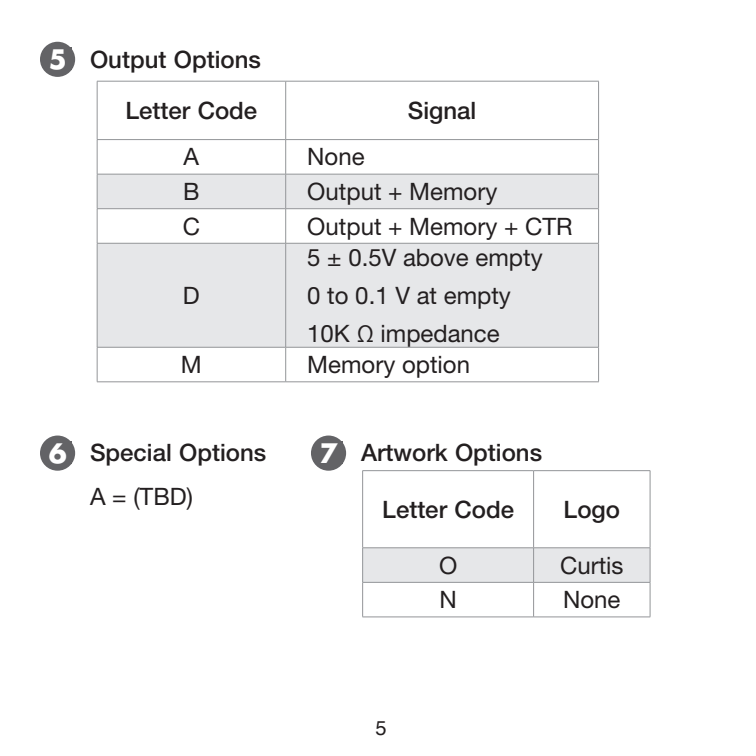
<style>
.page{position:relative;width:756px;height:756px;background:#fff}
.page>*{position:absolute;margin:0;border:0;box-sizing:border-box;transform-origin:0 0}
.t1{font:700 26.4px "Futura Com";color:#fff}
.t2{font:24px/38px "Helvetica Neue LT Std";color:#231f20}
.t3{font:500 24px "Helvetica Neue LT Std";color:#231f20}
.t4{font:20px "Helvetica";color:#231f20}
.s1{font-family:"Futura Com";font-weight:700;font-size:26.4px;color:#fff}
</style>
<div class="page">
<svg style="left:98px;top:175px;width:500px;height:172px;fill:#e6e7e9"></svg>
<hr style="left:97px;top:81px;width:189px;height:1px;background:#939598">
<hr style="left:96px;top:81px;width:2px;height:58px;background:#939598">
<hr style="left:286px;top:81px;width:313px;height:1px;background:#939598">
<hr style="left:285px;top:81px;width:1px;height:58px;background:#939598">
<hr style="left:598px;top:81px;width:1px;height:58px;background:#939598">
<hr style="left:97px;top:139px;width:189px;height:1px;background:#939598">
<hr style="left:96px;top:140px;width:2px;height:34px;background:#939598">
<hr style="left:286px;top:139px;width:313px;height:1px;background:#939598">
<hr style="left:285px;top:140px;width:1px;height:34px;background:#939598">
<hr style="left:598px;top:140px;width:1px;height:34px;background:#939598">
<hr style="left:97px;top:173px;width:189px;height:2px;background:#939598">
<hr style="left:96px;top:174px;width:2px;height:34px;background:#939598">
<hr style="left:286px;top:173px;width:313px;height:2px;background:#939598">
<hr style="left:285px;top:174px;width:1px;height:34px;background:#939598">
<hr style="left:598px;top:174px;width:1px;height:34px;background:#939598">
<hr style="left:97px;top:208px;width:189px;height:1px;background:#939598">
<hr style="left:96px;top:209px;width:2px;height:34px;background:#939598">
<hr style="left:286px;top:208px;width:313px;height:1px;background:#939598">
<hr style="left:285px;top:209px;width:1px;height:34px;background:#939598">
<hr style="left:598px;top:209px;width:1px;height:34px;background:#939598">
<hr style="left:97px;top:243px;width:189px;height:1px;background:#939598">
<hr style="left:96px;top:244px;width:2px;height:103px;background:#939598">
<hr style="left:286px;top:243px;width:313px;height:1px;background:#939598">
<hr style="left:285px;top:244px;width:1px;height:103px;background:#939598">
<hr style="left:598px;top:244px;width:1px;height:103px;background:#939598">
<hr style="left:97px;top:347px;width:189px;height:1px;background:#939598">
<hr style="left:96px;top:348px;width:2px;height:34px;background:#939598">
<hr style="left:286px;top:347px;width:313px;height:1px;background:#939598">
<hr style="left:285px;top:348px;width:1px;height:34px;background:#939598">
<hr style="left:598px;top:348px;width:1px;height:34px;background:#939598">
<hr style="left:97px;top:381px;width:189px;height:2px;background:#939598">
<hr style="left:286px;top:381px;width:313px;height:2px;background:#939598">
<div style="left:363px;top:548px;width:286px;height:34px;background:#e6e7e9"></div>
<hr style="left:362px;top:470px;width:172px;height:1px;background:#939598">
<hr style="left:362px;top:471px;width:1px;height:77px;background:#939598">
<hr style="left:534px;top:470px;width:116px;height:1px;background:#939598">
<hr style="left:533px;top:471px;width:1px;height:77px;background:#939598">
<hr style="left:649px;top:471px;width:2px;height:77px;background:#939598">
<hr style="left:362px;top:547px;width:172px;height:1px;background:#939598">
<hr style="left:362px;top:548px;width:1px;height:34px;background:#939598">
<hr style="left:534px;top:547px;width:116px;height:1px;background:#939598">
<hr style="left:533px;top:548px;width:1px;height:34px;background:#939598">
<hr style="left:649px;top:548px;width:2px;height:34px;background:#939598">
<hr style="left:362px;top:582px;width:172px;height:1px;background:#939598">
<hr style="left:362px;top:583px;width:1px;height:34px;background:#939598">
<hr style="left:534px;top:582px;width:116px;height:1px;background:#939598">
<hr style="left:533px;top:583px;width:1px;height:34px;background:#939598">
<hr style="left:649px;top:583px;width:2px;height:34px;background:#939598">
<hr style="left:362px;top:616px;width:172px;height:2px;background:#939598">
<hr style="left:534px;top:616px;width:116px;height:2px;background:#939598">
<div style="left:40px;top:42px;width:35px;height:35px;background:#636366;border-radius:50%"></div>
<div style="left:49px;top:47px;width:23px;height:23px;background:#636366"></div>
<div style="left:40px;top:436px;width:35px;height:35px;background:#636366;border-radius:50%"></div>
<div style="left:49px;top:441px;width:23px;height:23px;background:#636366"></div>
<div style="left:311px;top:436px;width:35px;height:35px;background:#636366;border-radius:50%"></div>
<div style="left:320px;top:441px;width:23px;height:23px;background:#636366"></div>
<p class="t3" style="left:49px;top:45px;width:214px"><span class="s1">5</span> Output Options</p>
<p class="t3" style="left:126px;top:96px;width:133px">Letter Code</p>
<p class="t3" style="left:408px;top:96px;width:70px">Signal</p>
<p class="t2" style="left:184px;top:138px;width:17px">A</p>
<p class="t2" style="left:307px;top:138px;width:59px">None</p>
<p class="t2" style="left:183px;top:172px;width:18px">B</p>
<p class="t2" style="left:307px;top:172px;width:192px">Output + Memory</p>
<p class="t2" style="left:183px;top:207px;width:19px">C</p>
<p class="t2" style="left:307px;top:207px;width:267px">Output + Memory + CTR</p>
<p class="t2" style="left:183px;top:276px;width:18px">D</p>
<p class="t2" style="left:307px;top:238px;width:237px">5 ± 0.5V above empty<br>0 to 0.1 V at empty<br>10K Ω impedance</p>
<p class="t2" style="left:181px;top:345px;width:22px">M</p>
<p class="t2" style="left:307px;top:345px;width:164px">Memory option</p>
<p class="t1" style="left:49px;top:433px;width:20px">6</p>
<p class="t3" style="left:320px;top:438px;width:224px"><span class="s1">7</span> Artwork Options</p>
<p class="t3" style="left:90px;top:438px;width:178px">Special Options</p>
<p class="t2" style="left:90px;top:477px;width:104px">A = (TBD)</p>
<p class="t3" style="left:382px;top:495px;width:133px">Letter Code</p>
<p class="t3" style="left:564px;top:495px;width:58px">Logo</p>
<p class="t2" style="left:439px;top:546px;width:20px">O</p>
<p class="t2" style="left:560px;top:546px;width:65px">Curtis</p>
<p class="t2" style="left:439px;top:580px;width:19px">N</p>
<p class="t2" style="left:563px;top:580px;width:59px">None</p>
<p class="t4" style="left:376px;top:712px;width:13px">5</p>
</div>
